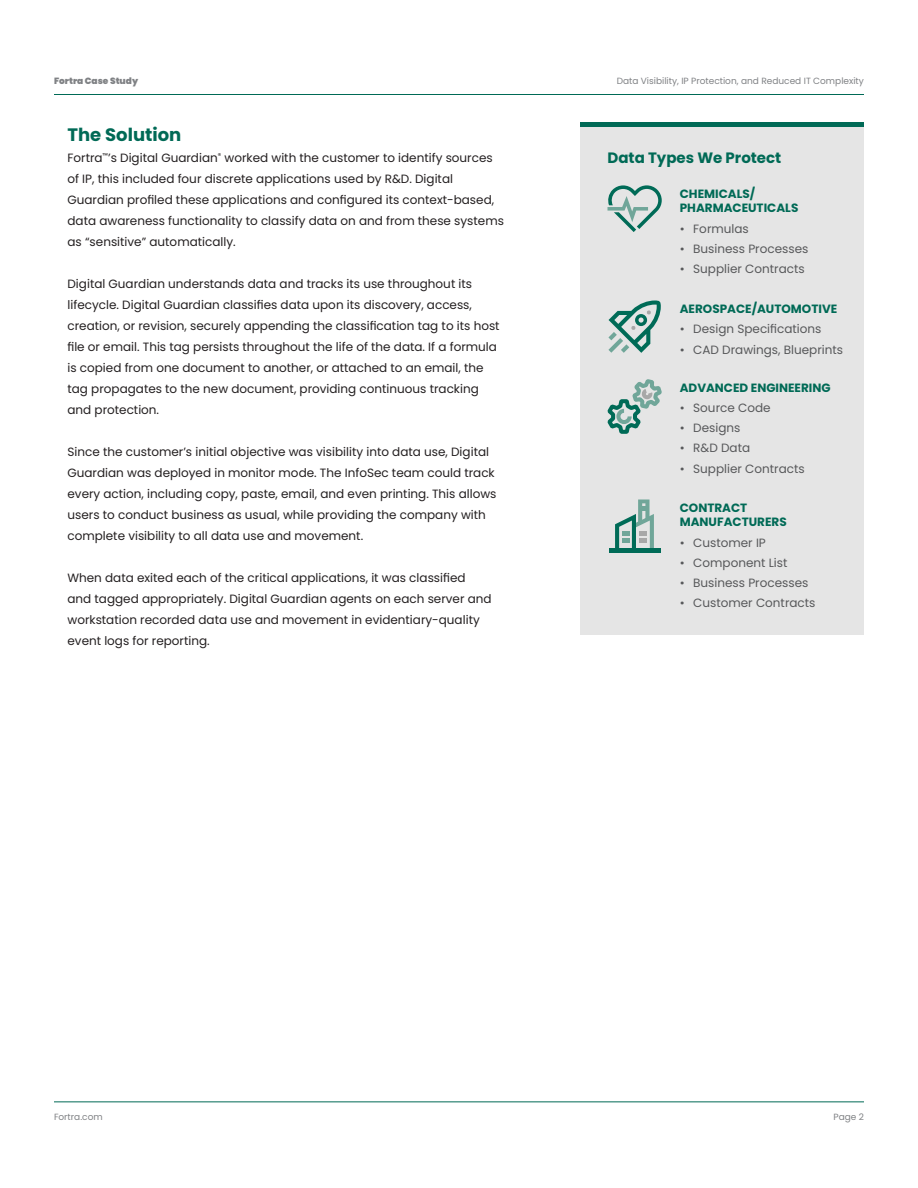
<style>
.page{position:relative;width:918px;height:1188px;background:#fff}
.page>*{position:absolute;margin:0;border:0;box-sizing:border-box;transform-origin:0 0}
.Body_-_Subhead{font:700 18px "Poppins";color:#006a56}
.Body_-_Subhead-2{font:700 15px "Poppins";color:#006a56}
.Body_-_Copy{font:12px/21px "Poppins";color:#231f20}
.t1{font:12px "Poppins";color:#57585a}
.Sidebar_-_Subhead{font:700 12px/14.4px "Poppins";color:#006a56}
.t2{font:9px "Poppins";color:#808285}
.t3{font:900 9px "Poppins";color:#808285}
</style>
<div class="page">
<hr style="left:54px;top:94px;width:810px;height:1px;background:#006a56">
<hr style="left:54px;top:1101px;width:810px;height:1px;background:#006a56">
<div style="left:580px;top:122px;width:284px;height:512px;background:#e5e5e5"></div>
<div style="left:580px;top:122px;width:284px;height:5px;background:#006a56"></div>
<svg style="left:607px;top:185px;width:55px;height:47px"></svg>
<svg style="left:608px;top:301px;width:53px;height:52px"></svg>
<svg style="left:608px;top:379px;width:54px;height:55px"></svg>
<svg style="left:615px;top:500px;width:39px;height:48px"></svg>
<hr style="left:609px;top:548px;width:51px;height:4px;background:#006b57">
<p class="t3" style="left:54px;top:76px;width:86px">Fortra Case Study</p>
<p class="Body_-_Subhead" style="left:68px;top:124px;width:115px">The Solution</p>
<p class="Body_-_Copy" style="left:68px;top:147px;width:438px">Fortra<sup>™</sup>’s Digital Guardian<sup>®</sup> worked with the customer to identify sources of IP, this included four discrete applications used by R&amp;D. Digital Guardian profiled these applications and configured its context-based, data awareness functionality to classify data on and from these systems as “sensitive” automatically.</p>
<p class="Body_-_Copy" style="left:68px;top:273px;width:434px">Digital Guardian understands data and tracks its use throughout its lifecycle. Digital Guardian classifies data upon its discovery, access, creation, or revision, securely appending the classification tag to its host file or email. This tag persists throughout the life of the data. If a formula is copied from one document to another, or attached to an email, the tag propagates to the new document, providing continuous tracking and protection.</p>
<p class="Body_-_Copy" style="left:68px;top:441px;width:431px">Since the customer’s initial objective was visibility into data use, Digital Guardian was deployed in monitor mode. The InfoSec team could track every action, including copy, paste, email, and even printing. This allows users to conduct business as usual, while providing the company with complete visibility to all data use and movement.</p>
<p class="Body_-_Copy" style="left:68px;top:567px;width:426px">When data exited each of the critical applications, it was classified and tagged appropriately. Digital Guardian agents on each server and workstation recorded data use and movement in evidentiary-quality event logs for reporting.</p>
<p class="t2" style="left:617px;top:76px;width:249px">Data Visibility, IP Protection, and Reduced IT Complexity</p>
<p class="Body_-_Subhead-2" style="left:608px;top:149px;width:175px">Data Types We Protect</p>
<p class="Sidebar_-_Subhead" style="left:680px;top:187px;width:120px">CHEMICALS/<br>PHARMACEUTICALS</p>
<p class="t1" style="left:680px;top:221px;width:71px">• Formulas</p>
<p class="t1" style="left:680px;top:242px;width:130px">• Business Processes</p>
<p class="t1" style="left:680px;top:262px;width:126px">• Supplier Contracts</p>
<p class="Sidebar_-_Subhead" style="left:680px;top:302px;width:159px">AEROSPACE/AUTOMOTIVE</p>
<p class="t1" style="left:680px;top:322px;width:143px">• Design Specifications</p>
<p class="t1" style="left:680px;top:342px;width:165px">• CAD Drawings, Blueprints</p>
<p class="Sidebar_-_Subhead" style="left:680px;top:381px;width:152px">ADVANCED ENGINEERING</p>
<p class="t1" style="left:680px;top:401px;width:92px">• Source Code</p>
<p class="t1" style="left:680px;top:421px;width:62px">• Designs</p>
<p class="t1" style="left:680px;top:441px;width:72px">• R&amp;D Data</p>
<p class="t1" style="left:680px;top:461px;width:126px">• Supplier Contracts</p>
<p class="Sidebar_-_Subhead" style="left:680px;top:501px;width:108px">CONTRACT<br>MANUFACTURERS</p>
<p class="t1" style="left:680px;top:535px;width:88px">• Customer IP</p>
<p class="t1" style="left:680px;top:556px;width:109px">• Component List</p>
<p class="t1" style="left:680px;top:576px;width:130px">• Business Processes</p>
<p class="t1" style="left:680px;top:596px;width:137px">• Customer Contracts</p>
<p class="t2" style="left:54px;top:1112px;width:50px">Fortra.com</p>
<p class="t2" style="left:833px;top:1112px;width:32px">Page 2</p>
</div>
